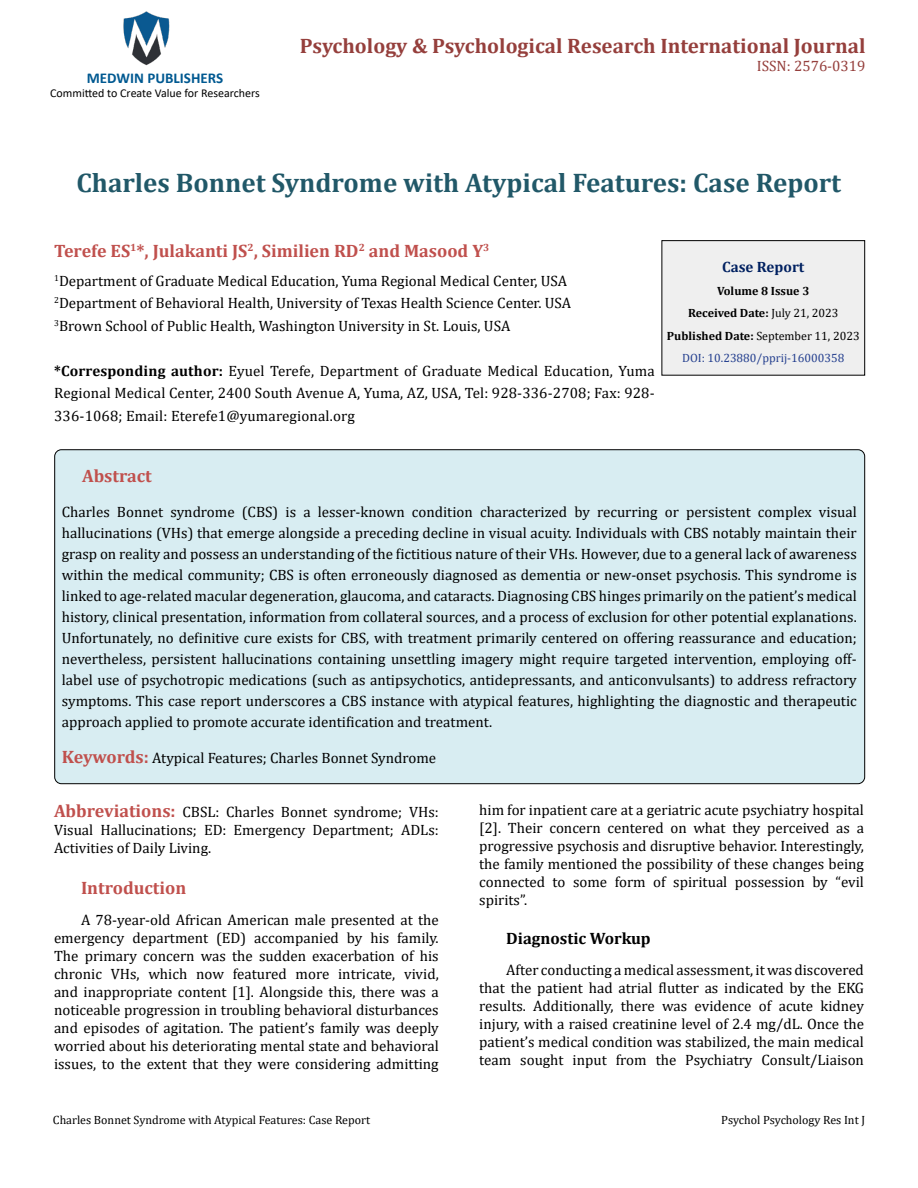
<style>
.page{position:relative;width:918px;height:1188px;background:#fff}
.page>*{position:absolute;margin:0;border:0;box-sizing:border-box;transform-origin:0 0}
.t1{font:700 27px "Cambria";color:#215868}
.t2{font:700 21px "Cambria";color:#953f3c}
.t3{font:700 18px "Cambria";color:#c0504d}
.t4{font:700 16.5px "Cambria";color:#000}
.t5{font:15px/18px "Cambria";color:#000;text-align:justify}
.t6{font:700 15px "Calibri";color:#005991}
.t7{font:15px "Cambria";color:#953f3c}
.t8{font:700 15px "Cambria";color:#002060}
.t9{font:700 12px/22.5px "Cambria";color:#000;text-align:center}
.t10{font:12px "Cambria";color:#000}
.t11{font:12px "Calibri";color:#000}
.s1{font-weight:700}
.s2{font-weight:400}
.s3{font-weight:400;color:#25408f}
.s4{font-weight:700;font-size:18px;color:#c0504d}
</style>
<div class="page">
<img style="left:123px;top:11px;width:47px;height:55px">
<div style="left:662px;top:241px;width:203px;height:134px;background:#efefef"></div>
<div style="left:662px;top:240px;width:203px;height:136px;border:1px solid #000"></div>
<div style="left:55px;top:450px;width:810px;height:334px;background:#d8edf2;border-radius:7px"></div>
<p class="t6" style="left:87px;top:67px;width:138px">MEDWIN PUBLISHERS</p>
<p class="t11" style="left:50px;top:85px;width:211px">Committed to Create Value for Researchers</p>
<h2 class="t2" style="left:300px;top:31px;width:567px">Psychology &amp; Psychological Research International Journal</h2>
<p class="t7" style="left:757px;top:57px;width:110px">ISSN: 2576-0319</p>
<h1 class="t1" style="left:76px;top:164px;width:766px">Charles Bonnet Syndrome with Atypical Features: Case Report</h1>
<p class="t3" style="left:54px;top:238px;width:437px">Terefe ES<sup>1</sup>*, Julakanti JS<sup>2</sup>, Similien RD<sup>2</sup> and Masood Y<sup>3</sup></p>
<p class="t5" style="left:54px;top:270px;width:518px;line-height:22.5px;text-align:left"><sup>1</sup>Department of Graduate Medical Education, Yuma Regional Medical Center, USA<br><sup>2</sup>Department of Behavioral Health, University of Texas Health Science Center. USA<br><sup>3</sup>Brown School of Public Health, Washington University in St. Louis, USA</p>
<p class="t5" style="left:54px;top:360px;width:602px;line-height:22.5px"><span class="s1">*Corresponding author:</span> Eyuel Terefe, Department of Graduate Medical Education, Yuma Regional Medical Center, 2400 South Avenue A, Yuma, AZ, USA, Tel: 928-336-2708; Fax: 928- 336-1068; Email: Eterefe1@yumaregional.org</p>
<p class="t8" style="left:722px;top:256px;width:84px">Case Report</p>
<p class="t9" style="left:667px;top:279px;width:194px">Volume 8 Issue 3<br>Received Date: <span class="s2">July 21, 2023<br></span>Published Date: <span class="s2">September 11, 2023<br></span><span class="s3">DOI: 10.23880/pprij-16000358</span></p>
<p class="t3" style="left:82px;top:463px;width:71px">Abstract</p>
<p class="t5" style="left:62px;top:501px;width:797px;line-height:21px">Charles Bonnet syndrome (CBS) is a lesser-known condition characterized by recurring or persistent complex visual hallucinations (VHs) that emerge alongside a preceding decline in visual acuity. Individuals with CBS notably maintain their grasp on reality and possess an understanding of the fictitious nature of their VHs. However, due to a general lack of awareness within the medical community; CBS is often erroneously diagnosed as dementia or new-onset psychosis. This syndrome is linked to age-related macular degeneration, glaucoma, and cataracts. Diagnosing CBS hinges primarily on the patient’s medical history, clinical presentation, information from collateral sources, and a process of exclusion for other potential explanations.<br>Unfortunately, no definitive cure exists for CBS, with treatment primarily centered on offering reassurance and education; nevertheless, persistent hallucinations containing unsettling imagery might require targeted intervention, employing off&shy;label use of psychotropic medications (such as antipsychotics, antidepressants, and anticonvulsants) to address refractory symptoms. This case report underscores a CBS instance with atypical features, highlighting the diagnostic and therapeutic approach applied to promote accurate identification and treatment.</p>
<p class="t5" style="left:62px;top:748px;width:376px"><span class="s4">Keywords:</span> Atypical Features; Charles Bonnet Syndrome</p>
<p class="t5" style="left:54px;top:803px;width:386px"><span class="s4">Abbreviations:</span> CBSL: Charles Bonnet syndrome; VHs:<br>Visual Hallucinations; ED: Emergency Department; ADLs:<br>Activities of Daily Living.</p>
<p class="t3" style="left:81px;top:875px;width:107px">Introduction</p>
<p class="t5" style="left:54px;top:911px;width:386px;text-indent:27px">A 78-year-old African American male presented at the emergency department (ED) accompanied by his family.<br>The primary concern was the sudden exacerbation of his chronic VHs, which now featured more intricate, vivid, and inappropriate content [1]. Alongside this, there was a noticeable progression in troubling behavioral disturbances and episodes of agitation. The patient’s family was deeply worried about his deteriorating mental state and behavioral issues, to the extent that they were considering admitting</p>
<p class="t5" style="left:479px;top:801px;width:386px">him for inpatient care at a geriatric acute psychiatry hospital [2]. Their concern centered on what they perceived as a progressive psychosis and disruptive behavior. Interestingly, the family mentioned the possibility of these changes being connected to some form of spiritual possession by “evil spirits”.</p>
<p class="t4" style="left:506px;top:927px;width:146px">Diagnostic Workup</p>
<p class="t5" style="left:479px;top:961px;width:386px;text-indent:27px">After conducting a medical assessment, it was discovered that the patient had atrial flutter as indicated by the EKG results. Additionally, there was evidence of acute kidney injury, with a raised creatinine level of 2.4 mg/dL. Once the patient’s medical condition was stabilized, the main medical team sought input from the Psychiatry Consult/Liaison</p>
<p class="t10" style="left:53px;top:1113px;width:319px">Charles Bonnet Syndrome with Atypical Features: Case Report</p>
<p class="t10" style="left:721px;top:1113px;width:145px">Psychol Psychology Res Int J</p>
</div>
